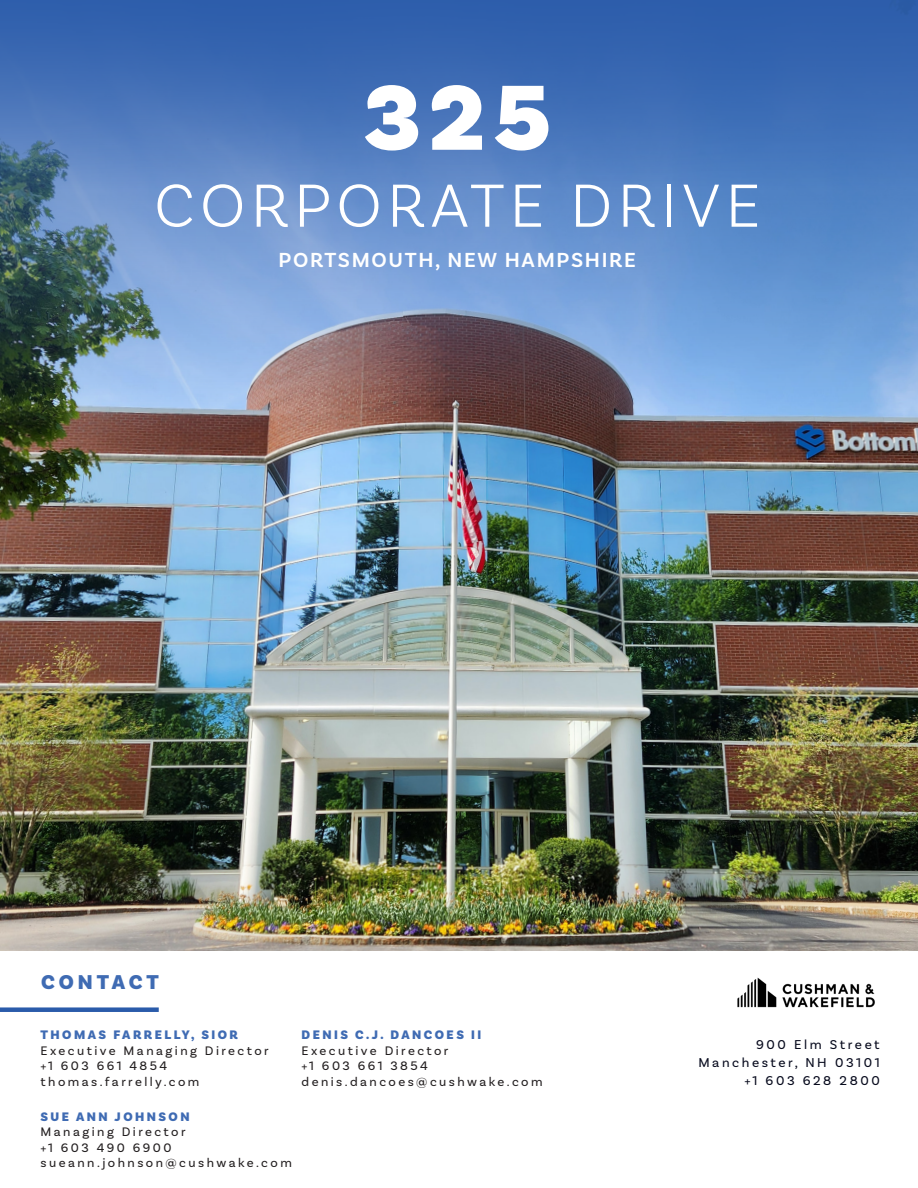
<style>
.page{position:relative;width:918px;height:1188px;background:#fff}
.page>*{position:absolute;margin:0;border:0;box-sizing:border-box;transform-origin:0 0}
.t1{font:900 96.9px "Basic Sans";color:#fff}
.t2{font:300 64.2px "Basic Sans";letter-spacing:.08em;color:#fff}
.t3{font:600 21.3px "Basic Sans";letter-spacing:.08em;color:#fff}
.t4{font:900 21px "Basic Sans";letter-spacing:.185em;color:#3f6bb3}
.t5{font:13.5px "Basic Sans";letter-spacing:.19em;color:#070a1d}
.t6{font:12.9px/15.6px "Basic Sans";letter-spacing:.19em;color:#231f20}
.t7{font:900 12.9px "Basic Sans";letter-spacing:.19em;color:#3f6bb3}
.s1{font-weight:900;color:#3f6bb3}
</style>
<div class="page">
<img style="left:0;top:616px;width:918px;height:334px">
<img style="left:0;top:289px;width:918px;height:327px">
<svg style="left:0;top:0;width:918px;height:289px;background:#4f7bbb"></svg>
<img style="left:737px;top:977px;width:138px;height:31px">
<div style="left:0;top:1007px;width:159px;height:5px;background:#2a5baa"></div>
<p class="t1" style="left:364px;top:58px;width:189px">325</p>
<p class="t2" style="left:154px;top:167px;width:608px">CORPORATE DRIVE</p>
<p class="t3" style="left:278px;top:247px;width:359px">PORTSMOUTH, NEW HAMPSHIRE</p>
<p class="t4" style="left:41px;top:969px;width:119px">CONTACT</p>
<p class="t7" style="left:41px;top:1027px;width:199px">THOMAS FARRELLY, SIOR</p>
<p class="t6" style="left:41px;top:1043px;width:230px">Executive Managing Director +1 603 661 4854</p>
<p class="t6" style="left:41px;top:1074px;width:160px">thomas.farrelly.com</p>
<p class="t6" style="left:41px;top:1109px;width:151px"><span class="s1">SUE ANN JOHNSON<br></span>Managing Director</p>
<p class="t6" style="left:41px;top:1140px;width:133px">+1 603 490 6900</p>
<p class="t6" style="left:41px;top:1155px;width:253px">sueann.johnson@cushwake.com</p>
<p class="t7" style="left:302px;top:1027px;width:181px">DENIS C.J. DANCOES II</p>
<p class="t6" style="left:302px;top:1043px;width:148px">Executive Director +1 603 661 3854</p>
<p class="t6" style="left:302px;top:1074px;width:243px">denis.dancoes@cushwake.com</p>
<p class="t5" style="left:756px;top:1036px;width:125px">900 Elm Street</p>
<p class="t5" style="left:698px;top:1054px;width:183px">Manchester, NH 03101</p>
<p class="t5" style="left:744px;top:1072px;width:137px">+1 603 628 2800</p>
</div>
